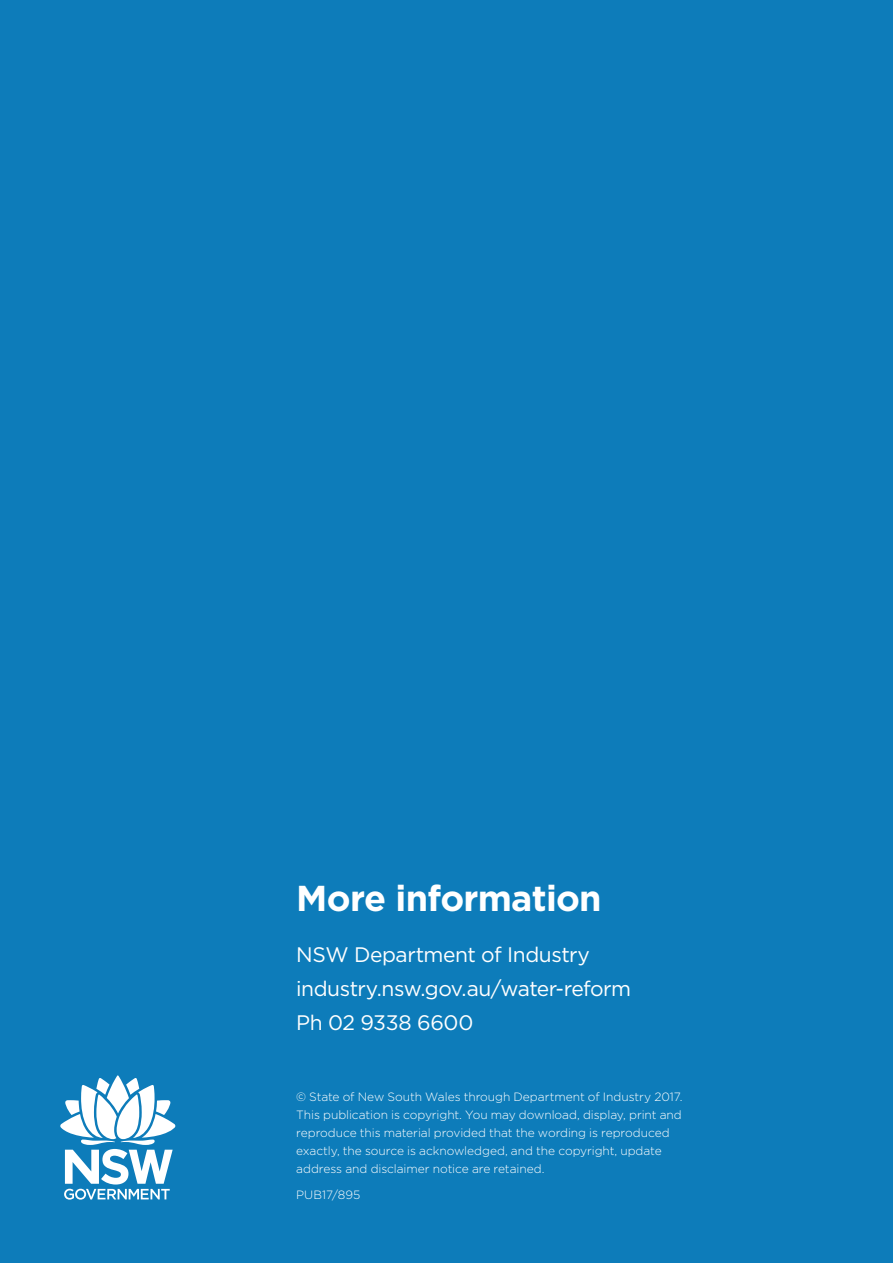
<style>
.page{position:relative;width:893px;height:1263px;background:#0d7cba}
.page>*{position:absolute;margin:0;border:0;box-sizing:border-box;transform-origin:0 0}
.t1{font:700 36px "Gotham";letter-spacing:-.02em;color:#fff}
.t2{font:21px/34px "Gotham";letter-spacing:-.02em;color:#fff}
.t3{font:300 12px/18px "Gotham";letter-spacing:-.005em;color:#fff}
</style>
<div class="page">
<svg style="left:60px;top:1075px;width:115px;height:124px"></svg>
<h1 class="t1" style="left:296px;top:874px;width:307px">More information</h1>
<h2 class="t2" style="left:296px;top:937px;width:336px">NSW Department of Industry industry.nsw.gov.au/water-reform<br>Ph 02 9338 6600</h2>
<p class="t3" style="left:296px;top:1087px;width:388px">© State of New South Wales through Department of Industry 2017.<br>This publication is copyright. You may download, display, print and reproduce this material provided that the wording is reproduced exactly, the source is acknowledged, and the copyright, update address and disclaimer notice are retained.</p>
<p class="t3" style="left:296px;top:1185px;width:66px">PUB17/895</p>
</div>
